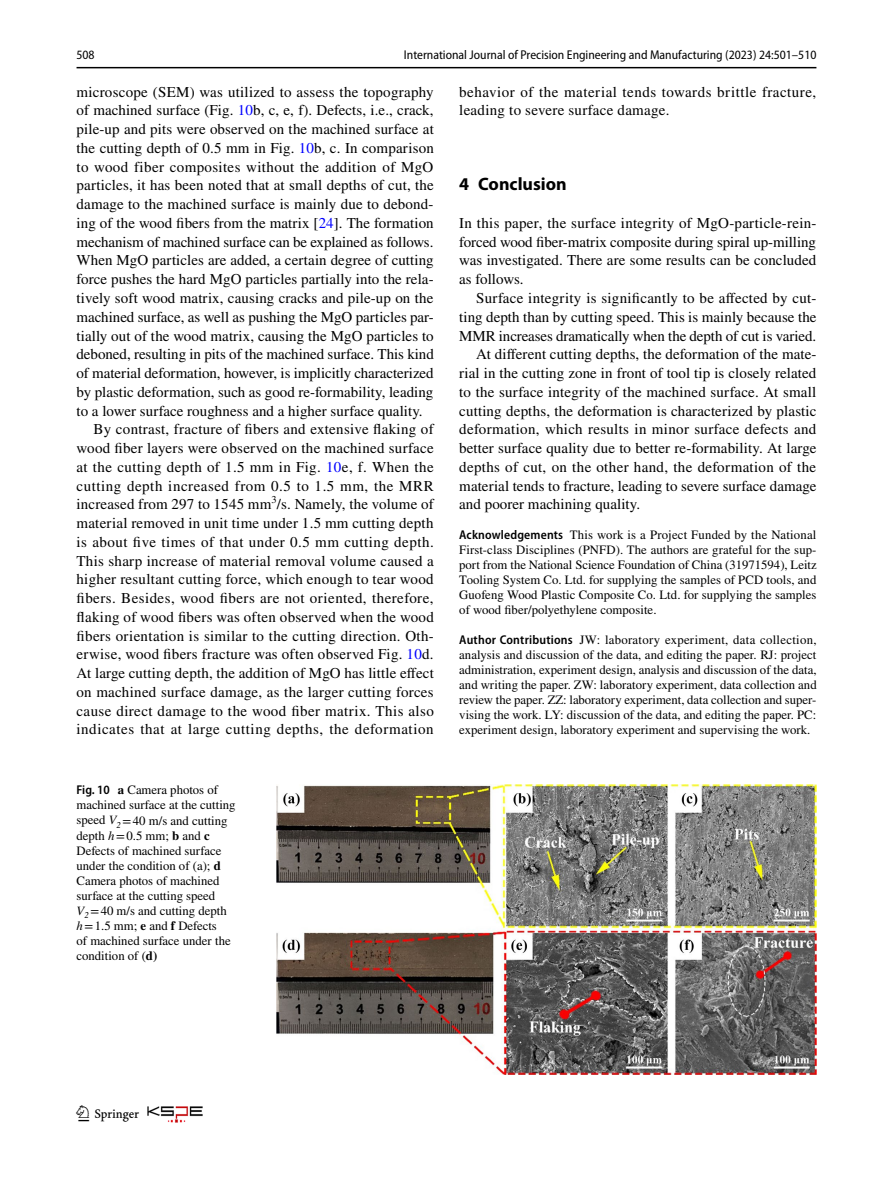
<style>
.page{position:relative;width:893px;height:1187px;background:#fff}
.page>*{position:absolute;margin:0;border:0;box-sizing:border-box;transform-origin:0 0}
.t1{font:22.5px "Springnew Regular 2";color:#000}
.t2{font:700 18px "Myriad Pro";color:#000}
.t3{font:15px/18.8px "STIX";letter-spacing:.01em;color:#000;text-align:justify}
.t4{font:15px/18.8px "STIX";letter-spacing:.035em;color:#000}
.t5{font:15px "STIX";letter-spacing:.03em;color:#000}
.t6{font:12.75px/15px "STIX";color:#000;text-align:justify}
.t7{font:semi-condensed 12.75px "Myriad Pro";color:#000}
.s1{color:#00f}
.s2{font-family:"Myriad Pro";font-weight:600;font-stretch:semi-condensed}
.s3{font-weight:700}
.s4{font-style:italic}
</style>
<div class="page">
<hr style="left:77px;top:67px;width:739px;height:1px;background:#000">
<img style="left:148px;top:1106px;width:54px;height:16px">
<img style="left:276px;top:784px;width:540px;height:289px">
<p class="t7" style="left:77px;top:48px;width:20px">508</p>
<p class="t7" style="left:404px;top:48px;width:414px">International Journal of Precision Engineering and Manufacturing (2023) 24:501–510</p>
<p class="t3" style="left:77px;top:83px;width:359px">microscope (SEM) was utilized to assess the topography</p>
<p class="t3" style="left:77px;top:102px;width:359px">of machined surface (Fig. <span class="s1">10</span>b, c, e, f). Defects, i.e., crack,</p>
<p class="t3" style="left:77px;top:121px;width:359px">pile-up and pits were observed on the machined surface at</p>
<p class="t3" style="left:77px;top:139px;width:359px">the cutting depth of 0.5 mm in Fig. <span class="s1">10</span>b, c. In comparison</p>
<p class="t3" style="left:77px;top:158px;width:358px">to wood fiber composites without the addition of MgO</p>
<p class="t3" style="left:77px;top:177px;width:359px">particles, it has been noted that at small depths of cut, the</p>
<p class="t3" style="left:77px;top:196px;width:358px">damage to the machined surface is mainly due to debond-</p>
<p class="t3" style="left:77px;top:214px;width:359px">ing of the wood fibers from the matrix [<span class="s1">24</span>]. The formation</p>
<p class="t3" style="left:77px;top:233px;width:358px">mechanism of machined surface can be explained as follows.</p>
<p class="t3" style="left:77px;top:252px;width:359px">When MgO particles are added, a certain degree of cutting</p>
<p class="t3" style="left:77px;top:271px;width:359px">force pushes the hard MgO particles partially into the rela-</p>
<p class="t3" style="left:77px;top:289px;width:358px">tively soft wood matrix, causing cracks and pile-up on the</p>
<p class="t3" style="left:77px;top:308px;width:359px">machined surface, as well as pushing the MgO particles par-</p>
<p class="t3" style="left:77px;top:327px;width:359px">tially out of the wood matrix, causing the MgO particles to</p>
<p class="t3" style="left:77px;top:346px;width:359px">deboned, resulting in pits of the machined surface. This kind</p>
<p class="t3" style="left:77px;top:364px;width:359px">of material deformation, however, is implicitly characterized</p>
<p class="t3" style="left:77px;top:383px;width:358px">by plastic deformation, such as good re-formability, leading</p>
<p class="t3" style="left:77px;top:402px;width:348px">to a lower surface roughness and a higher surface quality.</p>
<p class="t3" style="left:94px;top:421px;width:342px">By contrast, fracture of fibers and extensive flaking of</p>
<p class="t3" style="left:77px;top:439px;width:359px">wood fiber layers were observed on the machined surface</p>
<p class="t5" style="left:77px;top:456px;width:359px">at the cutting depth of 1.5 mm in Fig. <span class="s1">10</span>e, f. When the</p>
<p class="t4" style="left:77px;top:477px;width:359px">cutting depth increased from 0.5 to 1.5 mm, the MRR</p>
<p class="t3" style="left:77px;top:496px;width:359px">increased from 297 to 1545 mm<sup>3</sup>/s. Namely, the volume of</p>
<p class="t3" style="left:77px;top:514px;width:359px">material removed in unit time under 1.5 mm cutting depth</p>
<p class="t5" style="left:77px;top:531px;width:359px">is about five times of that under 0.5 mm cutting depth.</p>
<p class="t3" style="left:77px;top:552px;width:359px">This sharp increase of material removal volume caused a</p>
<p class="t3" style="left:77px;top:571px;width:359px">higher resultant cutting force, which enough to tear wood</p>
<p class="t5" style="left:77px;top:587px;width:359px">fibers. Besides, wood fibers are not oriented, therefore,</p>
<p class="t3" style="left:77px;top:608px;width:359px">flaking of wood fibers was often observed when the wood</p>
<p class="t3" style="left:77px;top:627px;width:359px">fibers orientation is similar to the cutting direction. Oth-</p>
<p class="t3" style="left:77px;top:646px;width:359px">erwise, wood fibers fracture was often observed Fig. <span class="s1">10</span>d.</p>
<p class="t3" style="left:77px;top:664px;width:359px">At large cutting depth, the addition of MgO has little effect</p>
<p class="t3" style="left:77px;top:683px;width:359px">on machined surface damage, as the larger cutting forces</p>
<p class="t3" style="left:77px;top:702px;width:359px">cause direct damage to the wood fiber matrix. This also</p>
<p class="t4" style="left:77px;top:721px;width:359px">indicates that at large cutting depths, the deformation</p>
<p class="t6" style="left:77px;top:783px;width:161px;text-align:left"><span class="s2">Fig. 10</span> <span class="s3">a</span> Camera photos of machined surface at the cutting speed <span class="s4">V</span><sub>2</sub> =40 m/s and cutting depth <span class="s4">h</span>=0.5 mm; <span class="s3">b</span> and <span class="s3">c<br></span>Defects of machined surface under the condition of (a); <span class="s3">d<br></span>Camera photos of machined surface at the cutting speed<br><span class="s4">V</span><sub>2</sub> =40 m/s and cutting depth <span class="s4">h</span>=1.5 mm; <span class="s3">e</span> and <span class="s3">f</span> Defects<br>of machined surface under the condition of (<span class="s3">d)</span></p>
<p class="t4" style="left:459px;top:83px;width:359px">behavior of the material tends towards brittle fracture, leading to severe surface damage.</p>
<p class="t2" style="left:459px;top:173px;width:109px">4 Conclusion</p>
<p class="t3" style="left:459px;top:214px;width:359px">In this paper, the surface integrity of MgO-particle-rein&shy;forced wood fiber-matrix composite during spiral up-milling was investigated. There are some results can be concluded as follows.</p>
<p class="t3" style="left:476px;top:289px;width:342px">Surface integrity is significantly to be affected by cut-</p>
<p class="t3" style="left:459px;top:308px;width:359px">ting depth than by cutting speed. This is mainly because the</p>
<p class="t3" style="left:459px;top:327px;width:359px">MMR increases dramatically when the depth of cut is varied.</p>
<p class="t3" style="left:476px;top:346px;width:342px">At different cutting depths, the deformation of the mate-</p>
<p class="t3" style="left:459px;top:364px;width:359px">rial in the cutting zone in front of tool tip is closely related</p>
<p class="t3" style="left:459px;top:383px;width:359px">to the surface integrity of the machined surface. At small</p>
<p class="t3" style="left:459px;top:402px;width:359px">cutting depths, the deformation is characterized by plastic</p>
<p class="t3" style="left:459px;top:421px;width:359px">deformation, which results in minor surface defects and</p>
<p class="t3" style="left:459px;top:439px;width:359px">better surface quality due to better re-formability. At large</p>
<p class="t3" style="left:459px;top:458px;width:359px">depths of cut, on the other hand, the deformation of the</p>
<p class="t3" style="left:459px;top:477px;width:359px">material tends to fracture, leading to severe surface damage</p>
<p class="t3" style="left:459px;top:496px;width:182px">and poorer machining quality.</p>
<p class="t6" style="left:459px;top:528px;width:359px"><span class="s2">Acknowledgements</span> This work is a Project Funded by the National First-class Disciplines (PNFD). The authors are grateful for the sup&shy;port from the National Science Foundation of China (31971594), Leitz Tooling System Co. Ltd. for supplying the samples of PCD tools, and Guofeng Wood Plastic Composite Co. Ltd. for supplying the samples of wood fiber/polyethylene composite.</p>
<p class="t6" style="left:459px;top:633px;width:359px"><span class="s2">Author Contributions</span> JW: laboratory experiment, data collection, analysis and discussion of the data, and editing the paper. RJ: project administration, experiment design, analysis and discussion of the data, and writing the paper. ZW: laboratory experiment, data collection and review the paper. ZZ: laboratory experiment, data collection and super&shy;vising the work. LY: discussion of the data, and editing the paper. PC: experiment design, laboratory experiment and supervising the work.</p>
<h1 class="t1" style="left:79px;top:1096px;width:62px">1 3</h1>
</div>
